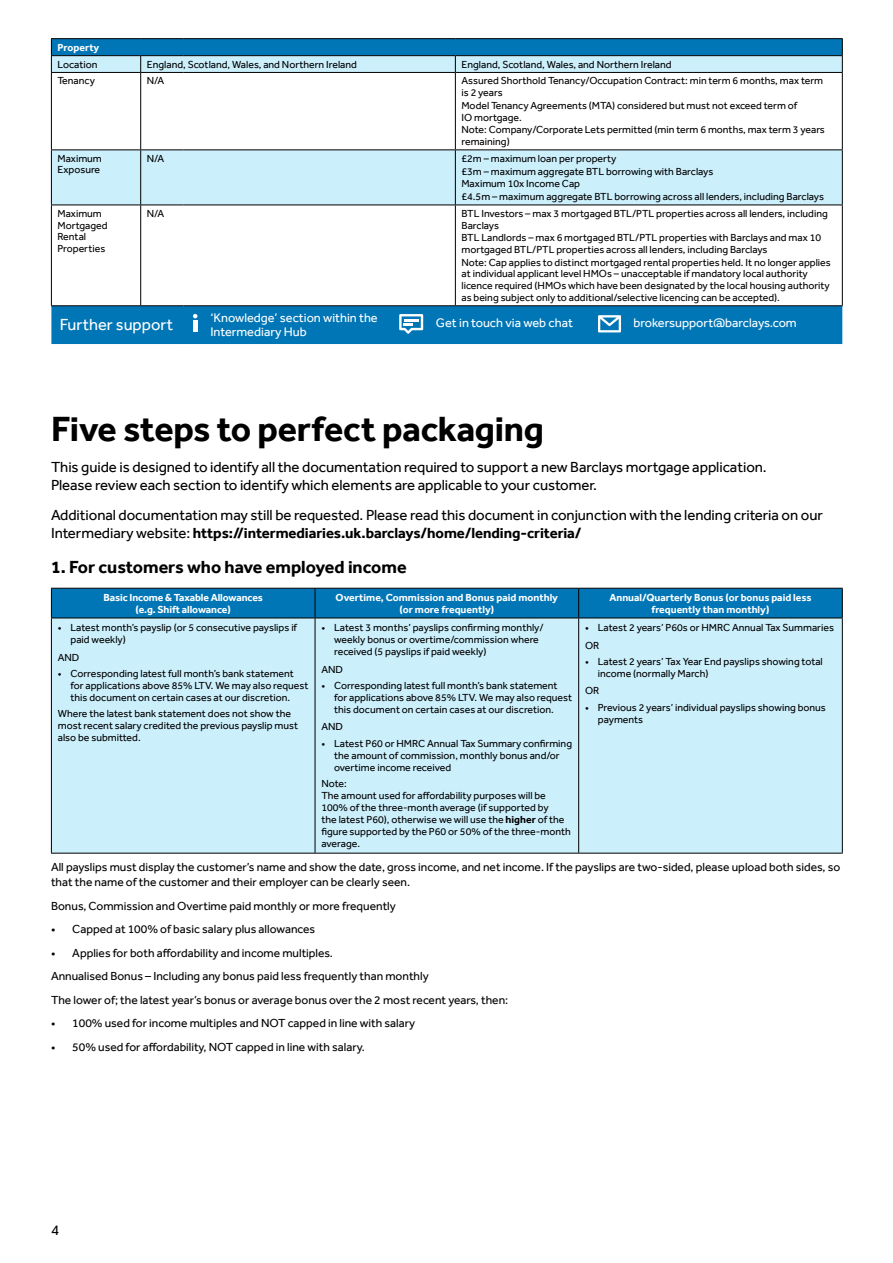
<style>
.page{position:relative;width:893px;height:1263px;background:#fff}
.page>*{position:absolute;margin:0;border:0;box-sizing:border-box;transform-origin:0 0}
.t1{font:700 36px "Barclays Effra";letter-spacing:-.01em;color:#000}
.t2{font:700 18px "Barclays Effra";color:#000}
.t3{font:16.5px "Barclays Effra";color:#fff}
.t4{font:15px/18px "Barclays Effra";letter-spacing:-.005em;color:#000}
.t5{font:12.75px "Barclays Effra";color:#fff}
.t6{font:12px/23.5px "Barclays Effra";color:#000}
.t7{font:10.5px/12px "Barclays Effra";color:#000}
.t8{font:700 10.5px/12px "Barclays Effra";color:#fff;text-align:center}
.s1{font-weight:700}
</style>
<div class="page">
<div style="left:52px;top:619px;width:790px;height:234px;background:#cceffc"></div>
<svg style="left:51px;top:588px;width:792px;height:30px;background:#0070ad"></svg>
<hr style="left:51px;top:618px;width:264px;height:1px;background:#000">
<hr style="left:51px;top:618px;width:1px;height:235px;background:#000">
<hr style="left:315px;top:618px;width:264px;height:1px;background:#000">
<hr style="left:315px;top:618px;width:1px;height:235px;background:#000">
<hr style="left:579px;top:618px;width:264px;height:1px;background:#000">
<hr style="left:578px;top:618px;width:1px;height:235px;background:#000">
<hr style="left:842px;top:618px;width:1px;height:235px;background:#000">
<hr style="left:51px;top:853px;width:264px;height:1px;background:#000">
<hr style="left:315px;top:853px;width:264px;height:1px;background:#000">
<hr style="left:579px;top:853px;width:264px;height:1px;background:#000">
<div style="left:51px;top:39px;width:791px;height:305px;background:#0076b6"></div>
<svg style="left:52px;top:56px;width:790px;height:16px;background:#c9ebf8"></svg>
<svg style="left:52px;top:73px;width:790px;height:232px"></svg>
<hr style="left:51px;top:38px;width:90px;height:1px;background:#000">
<hr style="left:141px;top:38px;width:43px;height:1px;background:#000">
<hr style="left:184px;top:38px;width:271px;height:1px;background:#000">
<hr style="left:455px;top:38px;width:388px;height:1px;background:#000">
<hr style="left:51px;top:55px;width:90px;height:1px;background:#000">
<hr style="left:141px;top:55px;width:43px;height:1px;background:#000">
<svg style="left:140px;top:56px;width:1px;height:16px"></svg>
<hr style="left:184px;top:55px;width:271px;height:1px;background:#000">
<hr style="left:455px;top:55px;width:388px;height:1px;background:#000">
<svg style="left:455px;top:56px;width:1px;height:16px"></svg>
<svg style="left:842px;top:39px;width:1px;height:33px"></svg>
<hr style="left:51px;top:72px;width:90px;height:1px;background:#000">
<hr style="left:141px;top:72px;width:43px;height:1px;background:#000">
<hr style="left:140px;top:73px;width:1px;height:76px;background:#000">
<hr style="left:184px;top:72px;width:271px;height:1px;background:#000">
<hr style="left:455px;top:72px;width:388px;height:1px;background:#000">
<hr style="left:455px;top:73px;width:1px;height:76px;background:#000">
<hr style="left:842px;top:73px;width:1px;height:76px;background:#000">
<hr style="left:51px;top:149px;width:90px;height:1px;background:#000">
<hr style="left:141px;top:149px;width:43px;height:1px;background:#000">
<hr style="left:140px;top:150px;width:1px;height:55px;background:#000">
<hr style="left:184px;top:149px;width:271px;height:1px;background:#000">
<hr style="left:455px;top:149px;width:388px;height:1px;background:#000">
<hr style="left:455px;top:150px;width:1px;height:55px;background:#000">
<hr style="left:842px;top:150px;width:1px;height:55px;background:#000">
<hr style="left:51px;top:205px;width:90px;height:1px;background:#000">
<hr style="left:141px;top:205px;width:43px;height:1px;background:#000">
<hr style="left:140px;top:205px;width:1px;height:100px;background:#000">
<hr style="left:184px;top:205px;width:271px;height:1px;background:#000">
<hr style="left:455px;top:205px;width:388px;height:1px;background:#000">
<hr style="left:455px;top:205px;width:1px;height:100px;background:#000">
<hr style="left:842px;top:205px;width:1px;height:100px;background:#000">
<hr style="left:51px;top:305px;width:90px;height:1px;background:#000">
<hr style="left:141px;top:305px;width:43px;height:1px;background:#000">
<hr style="left:184px;top:305px;width:271px;height:1px;background:#000">
<hr style="left:455px;top:305px;width:388px;height:1px;background:#000">
<svg style="left:51px;top:39px;width:1px;height:33px"></svg>
<hr style="left:51px;top:73px;width:1px;height:76px;background:#000">
<hr style="left:51px;top:150px;width:1px;height:55px;background:#000">
<hr style="left:51px;top:205px;width:1px;height:100px;background:#000">
<hr style="left:183px;top:306px;width:1px;height:38px;background:#0076b6">
<svg style="left:598px;top:315px;width:23px;height:17px"></svg>
<hr style="left:193px;top:321px;width:4px;height:11px;background:#fff">
<svg style="left:193px;top:314px;width:4px;height:4px"></svg>
<svg style="left:399px;top:314px;width:24px;height:20px"></svg>
<p class="t8" style="left:58px;top:41px;width:43px">Property</p>
<p class="t7" style="left:58px;top:58px;width:42px">Location</p>
<p class="t7" style="left:147px;top:58px;width:212px">England, Scotland, Wales, and Northern Ireland</p>
<p class="t7" style="left:461px;top:58px;width:212px">England, Scotland, Wales, and Northern Ireland</p>
<p class="t7" style="left:58px;top:75px;width:39px">Tenancy</p>
<p class="t7" style="left:147px;top:75px;width:19px">N/A</p>
<p class="t7" style="left:461px;top:75px;width:363px">Assured Shorthold Tenancy/Occupation Contract: min term 6 months, max term is 2 years</p>
<p class="t7" style="left:461px;top:99px;width:337px">Model Tenancy Agreements (MTA) considered but must not exceed term of<br>IO mortgage.</p>
<p class="t7" style="left:461px;top:124px;width:365px">Note: Company/Corporate Lets permitted (min term 6 months, max term 3 years remaining)</p>
<p class="t7" style="left:58px;top:152px;width:46px">Maximum<br>Exposure</p>
<p class="t7" style="left:147px;top:152px;width:19px">N/A</p>
<p class="t7" style="left:461px;top:152px;width:364px;line-height:12.8px">£2m – maximum loan per property<br>£3m – maximum aggregate BTL borrowing with Barclays<br>Maximum 10x Income Cap<br>£4.5m – maximum aggregate BTL borrowing across all lenders, including Barclays</p>
<p class="t7" style="left:58px;top:207px;width:52px">Maximum<br>Mortgaged<br>Rental<br>Properties</p>
<p class="t7" style="left:147px;top:207px;width:19px">N/A</p>
<p class="t7" style="left:461px;top:207px;width:368px">BTL Investors – max 3 mortgaged BTL/PTL properties across all lenders, including<br>Barclays</p>
<p class="t7" style="left:461px;top:232px;width:361px">BTL Landlords – max 6 mortgaged BTL/PTL properties with Barclays and max 10 mortgaged BTL/PTL properties across all lenders, including Barclays</p>
<p class="t7" style="left:461px;top:256px;width:371px">Note: Cap applies to distinct mortgaged rental properties held. It no longer applies at individual applicant level HMOs – unacceptable if mandatory local authority licence required (HMOs which have been designated by the local housing authority as being subject only to additional/selective licencing can be accepted).</p>
<h3 class="t3" style="left:60px;top:315px;width:115px">Further support</h3>
<p class="t5" style="left:210px;top:310px;width:169px">‘Knowledge’ section within the</p>
<p class="t5" style="left:634px;top:315px;width:165px">brokersupport@barclays.com</p>
<p class="t5" style="left:436px;top:315px;width:139px">Get in touch via web chat</p>
<p class="t5" style="left:210px;top:324px;width:98px">Intermediary Hub</p>
<h1 class="t1" style="left:51px;top:407px;width:495px">Five steps to perfect packaging</h1>
<h3 class="t4" style="left:51px;top:457px;width:717px">This guide is designed to identify all the documentation required to support a new Barclays mortgage application.<br>Please review each section to identify which elements are applicable to your customer.</h3>
<h3 class="t4" style="left:51px;top:506px;width:773px">Additional documentation may still be requested. Please read this document in conjunction with the lending criteria on our<br>Intermediary website: <span class="s1">https://intermediaries.uk.barclays/home/lending-criteria/</span></h3>
<h2 class="t2" style="left:51px;top:557px;width:357px">1. For customers who have employed income</h2>
<p class="t8" style="left:103px;top:591px;width:161px">Basic Income &amp; Taxable Allowances (e.g. Shift allowance)</p>
<p class="t8" style="left:336px;top:591px;width:224px">Overtime, Commission and Bonus paid monthly (or more frequently)</p>
<p class="t8" style="left:609px;top:591px;width:204px">Annual/Quarterly Bonus (or bonus paid less frequently than monthly)</p>
<p class="t7" style="left:71px;top:622px;width:228px;text-indent:-13px">• Latest month’s payslip (or 5 consecutive payslips if paid weekly)</p>
<p class="t7" style="left:58px;top:651px;width:23px">AND</p>
<p class="t7" style="left:71px;top:667px;width:239px;text-indent:-13px">• Corresponding latest full month’s bank statement for applications above 85% LTV. We may also request this document on certain cases at our discretion.</p>
<p class="t7" style="left:58px;top:707px;width:242px">Where the latest bank statement does not show the most recent salary credited the previous payslip must also be submitted.</p>
<p class="t7" style="left:334px;top:622px;width:211px;text-indent:-13px">• Latest 3 months’ payslips confirming monthly/ weekly bonus or overtime/commission where received (5 payslips if paid weekly)</p>
<p class="t7" style="left:321px;top:663px;width:23px">AND</p>
<p class="t7" style="left:334px;top:679px;width:239px;text-indent:-13px">• Corresponding latest full month’s bank statement for applications above 85% LTV. We may also request this document on certain cases at our discretion.</p>
<p class="t7" style="left:321px;top:721px;width:23px">AND</p>
<p class="t7" style="left:334px;top:737px;width:239px;text-indent:-13px">• Latest P60 or HMRC Annual Tax Summary confirming the amount of commission, monthly bonus and/or overtime income received</p>
<p class="t7" style="left:321px;top:777px;width:251px">Note:<br>The amount used for affordability purposes will be 100% of the three-month average (if supported by<br>the latest P60), otherwise we will use the <span class="s1">higher</span> of the figure supported by the P60 or 50% of the three-month average.</p>
<p class="t7" style="left:585px;top:619px;width:250px;line-height:17.2px">• Latest 2 years’ P60s or HMRC Annual Tax Summaries<br>OR</p>
<p class="t7" style="left:598px;top:655px;width:227px;text-indent:-13px">• Latest 2 years’ Tax Year End payslips showing total income (normally March)</p>
<p class="t7" style="left:585px;top:685px;width:16px">OR</p>
<p class="t7" style="left:598px;top:701px;width:229px;text-indent:-13px">• Previous 2 years’ individual payslips showing bonus payments</p>
<p class="t6" style="left:51px;top:859px;width:791px;line-height:15px">All payslips must display the customer’s name and show the date, gross income, and net income. If the payslips are two-sided, please upload both sides, so that the name of the customer and their employer can be clearly seen.</p>
<p class="t6" style="left:51px;top:894px;width:346px">Bonus, Commission and Overtime paid monthly or more frequently</p>
<p class="t6" style="left:51px;top:917px;width:266px">• Capped at 100% of basic salary plus allowances</p>
<p class="t6" style="left:51px;top:941px;width:459px">• Applies for both affordability and income multiples.<br>Annualised Bonus – Including any bonus paid less frequently than monthly<br>The lower of; the latest year’s bonus or average bonus over the 2 most recent years, then:</p>
<p class="t6" style="left:51px;top:1011px;width:366px">• 100% used for income multiples and NOT capped in line with salary</p>
<p class="t6" style="left:51px;top:1035px;width:315px">• 50% used for affordability, NOT capped in line with salary.</p>
<h3 class="t4" style="left:51px;top:1220px;width:10px">4</h3>
</div>
